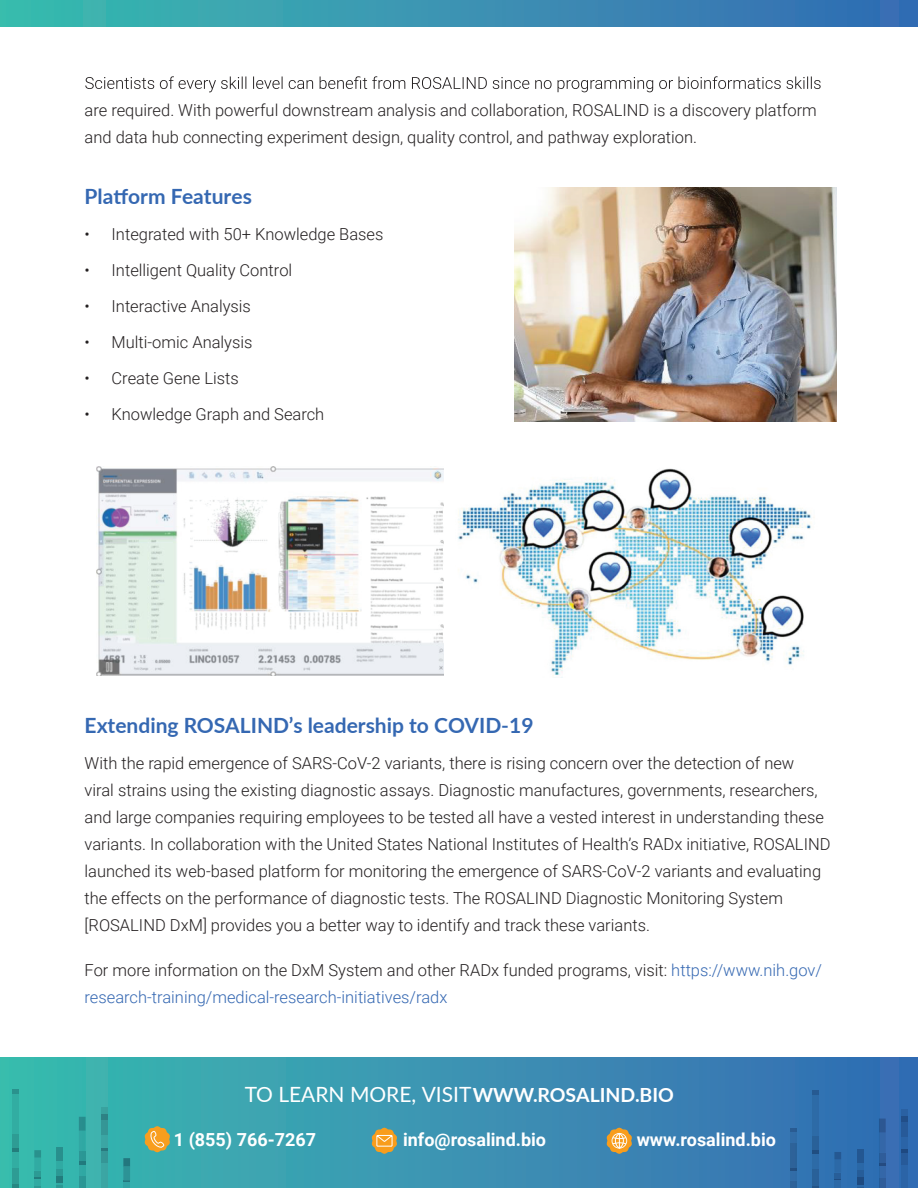
<style>
.page{position:relative;width:918px;height:1188px;background:#fff}
.page>*{position:absolute;margin:0;border:0;box-sizing:border-box;transform-origin:0 0}
.t1{font:700 21px "Lato";color:#3568b2}
.t2{font:21px "Lato";color:#fff}
.t3{font:700 18px "Roboto";color:#fff}
.t4{font:300 16.5px/27px "Roboto";color:#231f20}
.t5{font:300 16.5px/27px "Roboto";color:#3568b2}
.s1{color:#231f20}
.s2{font-weight:700;font-size:19.5px}
</style>
<div class="page">
<div style="left:0;top:1058px;width:918px;height:130px;background:linear-gradient(to right,#3bbcaf,#376ab4)"></div>
<svg style="left:372px;top:1128px;width:25px;height:26px"></svg>
<svg style="left:145px;top:1126px;width:25px;height:26px"></svg>
<svg style="left:607px;top:1128px;width:25px;height:26px"></svg>
<svg style="left:12px;top:1184px;width:7px;height:4px"></svg>
<div style="left:12px;top:1167px;width:7px;height:17px;background:#2e9c94"></div>
<div style="left:12px;top:1094px;width:7px;height:40px;background:#32ada2"></div>
<svg style="left:12px;top:1089px;width:7px;height:5px"></svg>
<div style="left:12px;top:1152px;width:7px;height:15px;background:#32ada2"></div>
<svg style="left:12px;top:1134px;width:7px;height:18px"></svg>
<svg style="left:34px;top:1186px;width:7px;height:2px"></svg>
<div style="left:34px;top:1179px;width:7px;height:7px;background:#31aba3"></div>
<svg style="left:34px;top:1150px;width:7px;height:29px"></svg>
<div style="left:57px;top:1160px;width:6px;height:9px;background:#30aaa3"></div>
<div style="left:57px;top:1147px;width:6px;height:13px;background:#288f8d"></div>
<svg style="left:57px;top:1182px;width:6px;height:6px"></svg>
<div style="left:57px;top:1175px;width:6px;height:7px;background:#227c7d"></div>
<svg style="left:57px;top:1169px;width:6px;height:6px"></svg>
<div style="left:79px;top:1176px;width:7px;height:12px;background:#2a9795"></div>
<div style="left:79px;top:1164px;width:7px;height:12px;background:#2fa8a3"></div>
<svg style="left:79px;top:1117px;width:7px;height:47px"></svg>
<div style="left:101px;top:1107px;width:7px;height:7px;background:#39a29f"></div>
<div style="left:101px;top:1162px;width:7px;height:26px;background:#3ba6a4"></div>
<svg style="left:101px;top:1114px;width:7px;height:48px"></svg>
<svg style="left:123px;top:1158px;width:7px;height:30px"></svg>
<div style="left:790px;top:1181px;width:7px;height:7px;background:#2e6299"></div>
<div style="left:790px;top:1132px;width:7px;height:11px;background:#326ca7"></div>
<svg style="left:790px;top:1129px;width:7px;height:3px"></svg>
<div style="left:790px;top:1170px;width:7px;height:11px;background:#326ca7"></div>
<svg style="left:790px;top:1143px;width:7px;height:27px"></svg>
<svg style="left:812px;top:1186px;width:7px;height:2px"></svg>
<div style="left:812px;top:1169px;width:7px;height:17px;background:#296199"></div>
<div style="left:812px;top:1095px;width:7px;height:41px;background:#2d6ba7"></div>
<svg style="left:812px;top:1090px;width:7px;height:5px"></svg>
<div style="left:812px;top:1154px;width:7px;height:15px;background:#2d6ba7"></div>
<svg style="left:812px;top:1136px;width:7px;height:18px"></svg>
<div style="left:834px;top:1180px;width:7px;height:7px;background:#2c69a7"></div>
<svg style="left:834px;top:1152px;width:7px;height:28px"></svg>
<div style="left:857px;top:1162px;width:6px;height:9px;background:#2a68a7"></div>
<div style="left:857px;top:1149px;width:6px;height:13px;background:#235792"></div>
<svg style="left:857px;top:1184px;width:6px;height:4px"></svg>
<div style="left:857px;top:1177px;width:6px;height:7px;background:#1e4b81"></div>
<svg style="left:857px;top:1171px;width:6px;height:6px"></svg>
<div style="left:879px;top:1178px;width:7px;height:10px;background:#2f5d9a"></div>
<div style="left:879px;top:1166px;width:7px;height:12px;background:#3467a8"></div>
<svg style="left:879px;top:1119px;width:7px;height:47px"></svg>
<div style="left:901px;top:1109px;width:7px;height:7px;background:#2a61a3"></div>
<div style="left:901px;top:1164px;width:7px;height:24px;background:#2b64a7"></div>
<svg style="left:901px;top:1116px;width:7px;height:48px"></svg>
<svg style="left:85px;top:76px;width:736px;height:16px"></svg>
<img style="left:97px;top:467px;width:347px;height:209px">
<img style="left:458px;top:468px;width:356px;height:209px">
<img style="left:515px;top:187px;width:322px;height:234px">
<div style="left:0;top:0;width:918px;height:27px;background:linear-gradient(to right,#3bbbaf,#376ab4)"></div>
<p class="t4" style="left:85px;top:96px;width:734px">are required. With powerful downstream analysis and collaboration, ROSALIND is a discovery platform and data hub connecting experiment design, quality control, and pathway exploration.</p>
<p class="t1" style="left:85px;top:181px;width:169px">Platform Features</p>
<p class="t4" style="left:85px;top:220px;width:300px">• Integrated with 50+ Knowledge Bases</p>
<p class="t4" style="left:85px;top:256px;width:209px">• Intelligent Quality Control</p>
<p class="t4" style="left:85px;top:292px;width:168px">• Interactive Analysis</p>
<p class="t4" style="left:85px;top:328px;width:169px">• Multi-omic Analysis</p>
<p class="t4" style="left:85px;top:364px;width:156px">• Create Gene Lists</p>
<p class="t4" style="left:85px;top:400px;width:241px">• Knowledge Graph and Search</p>
<p class="t1" style="left:85px;top:710px;width:450px">Extending ROSALIND’s leadership to COVID-19</p>
<p class="t4" style="left:85px;top:749px;width:748px">With the rapid emergence of SARS-CoV-2 variants, there is rising concern over the detection of new<br>viral strains using the existing diagnostic assays. Diagnostic manufactures, governments, researchers, and large companies requiring employees to be tested all have a vested interest in understanding these variants. In collaboration with the United States National Institutes of Health’s RADx initiative, ROSALIND launched its web-based platform for monitoring the emergence of SARS-CoV-2 variants and evaluating the effects on the performance of diagnostic tests. The ROSALIND Diagnostic Monitoring System [ROSALIND DxM] provides you a better way to identify and track these variants.</p>
<p class="t5" style="left:85px;top:956px;width:739px"><span class="s1">For more information on the DxM System and other RADx funded programs, visit:</span> https://www.nih.gov/ research-training/medical-research-initiatives/radx</p>
<p class="t2" style="left:245px;top:1080px;width:431px">TO LEARN MORE, VISIT<span class="s2">WWW.ROSALIND.BIO</span></p>
<p class="t3" style="left:174px;top:1127px;width:144px">1 (855) 766-7267</p>
<p class="t3" style="left:403px;top:1127px;width:145px">info@rosalind.bio</p>
<p class="t3" style="left:637px;top:1127px;width:141px">www.rosalind.bio</p>
</div>
